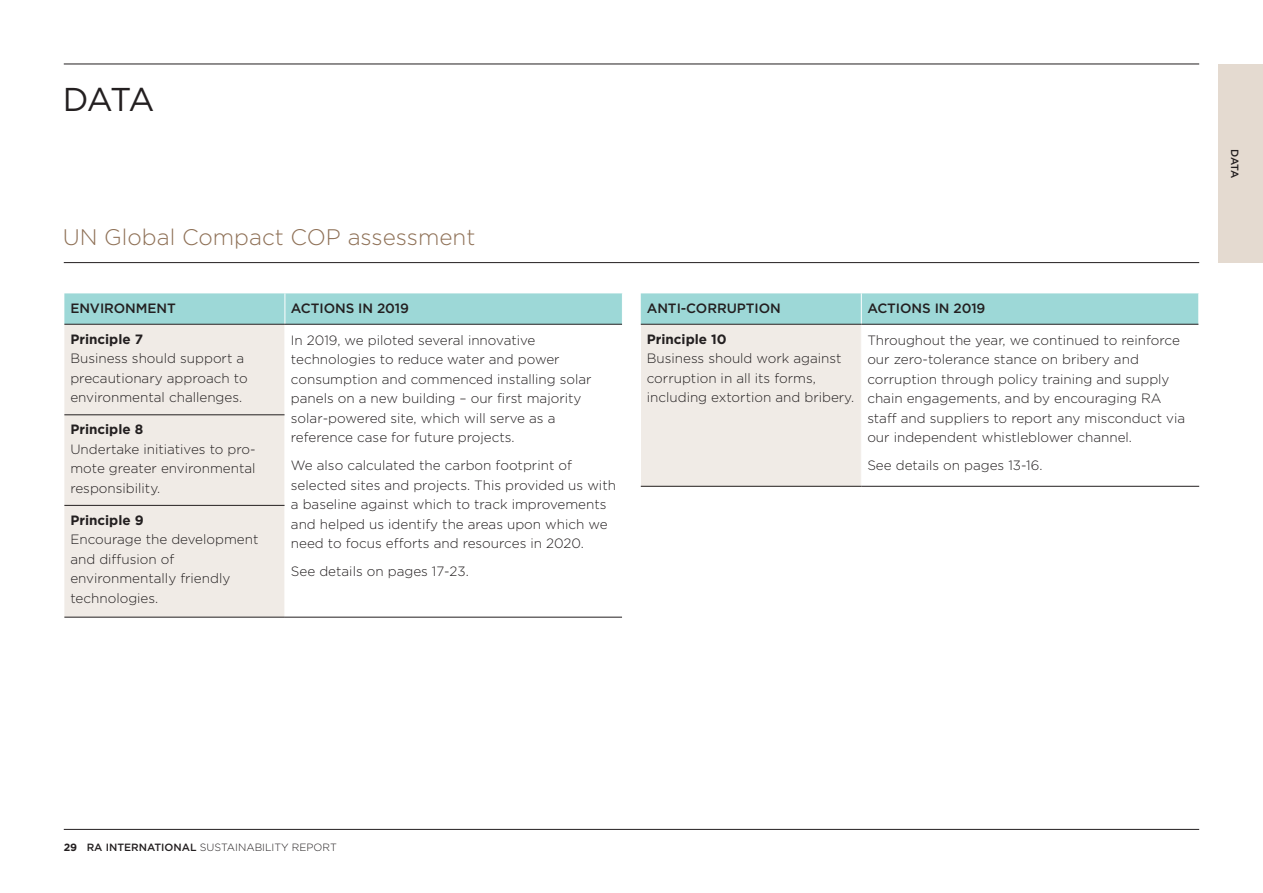
<style>
.page{position:relative;width:1263px;height:893px;background:#fff}
.page>*{position:absolute;margin:0;border:0;box-sizing:border-box;transform-origin:0 0}
.t1{font:33px "Gotham";color:#231f20}
.Body_Space{font:300 22.5px "Gotham";color:#8f7157}
.Body_Space-2{font:300 13.5px/19.5px "Gotham";color:#231f20}
._2019_Subheading_1{font:500 13.5px "Gotham";letter-spacing:-.005em;color:#231f20}
.Body_Space-3{font:700 13.5px "Gotham";color:#231f20}
.t2{font:300 10.5px "Gotham";color:#231f20}
.t3{font:500 10.5px "Gotham";color:#231f20}
.s1{font-weight:700}
.s2{font-weight:500}
</style>
<div class="page">
<hr style="left:64px;top:64px;width:1135px;height:1px;background:#231f20">
<hr style="left:64px;top:262px;width:1135px;height:1px;background:#231f20">
<hr style="left:64px;top:829px;width:1135px;height:1px;background:#231f20">
<div style="left:1218px;top:65px;width:45px;height:198px;background:#e4dad0"></div>
<div style="left:64px;top:293px;width:558px;height:31px;background:#9dd8d7"></div>
<div style="left:64px;top:325px;width:221px;height:292px;background:#f0ebe6"></div>
<hr style="left:285px;top:293px;width:1px;height:31px;background:#fff">
<hr style="left:64px;top:324px;width:221px;height:1px;background:#231f20">
<hr style="left:285px;top:324px;width:337px;height:1px;background:#231f20">
<hr style="left:64px;top:415px;width:221px;height:1px;background:#231f20">
<hr style="left:64px;top:505px;width:221px;height:1px;background:#231f20">
<hr style="left:64px;top:617px;width:221px;height:1px;background:#231f20">
<hr style="left:285px;top:617px;width:337px;height:1px;background:#231f20">
<div style="left:641px;top:293px;width:557px;height:31px;background:#9dd8d7"></div>
<div style="left:641px;top:324px;width:220px;height:162px;background:#f0ebe6"></div>
<hr style="left:861px;top:293px;width:1px;height:31px;background:#fff">
<hr style="left:641px;top:324px;width:220px;height:1px;background:#231f20">
<hr style="left:861px;top:324px;width:337px;height:1px;background:#231f20">
<hr style="left:641px;top:486px;width:220px;height:1px;background:#231f20">
<hr style="left:861px;top:486px;width:338px;height:1px;background:#231f20">
<p class="t1" style="left:63px;top:79px;width:93px">DATA</p>
<p class="Body_Space" style="left:63px;top:225px;width:414px">UN Global Compact COP assessment</p>
<p class="_2019_Subheading_1" style="left:70px;top:299px;width:107px">ENVIRONMENT</p>
<p class="_2019_Subheading_1" style="left:291px;top:299px;width:120px">ACTIONS IN 2019</p>
<p class="Body_Space-3" style="left:70px;top:330px;width:74px">Principle 7</p>
<p class="Body_Space-2" style="left:70px;top:348px;width:179px">Business should support a precautionary approach to environmental challenges.</p>
<p class="Body_Space-2" style="left:291px;top:330px;width:302px">In 2019, we piloted several innovative technologies to reduce water and power consumption and commenced installing solar panels on a new building – our first majority solar-powered site, which will serve as a reference case for future projects.</p>
<p class="Body_Space-2" style="left:291px;top:456px;width:327px">We also calculated the carbon footprint of selected sites and projects. This provided us with a baseline against which to track improvements and helped us identify the areas upon which we need to focus efforts and resources in 2020.</p>
<p class="Body_Space-2" style="left:291px;top:562px;width:179px">See details on pages 17-23.</p>
<p class="Body_Space-3" style="left:70px;top:420px;width:74px">Principle 8</p>
<p class="Body_Space-2" style="left:70px;top:439px;width:187px">Undertake initiatives to pro&shy;mote greater environmental responsibility.</p>
<p class="Body_Space-3" style="left:70px;top:511px;width:75px">Principle 9</p>
<p class="Body_Space-2" style="left:70px;top:529px;width:190px">Encourage the development and diffusion of environmentally friendly technologies.</p>
<p class="_2019_Subheading_1" style="left:647px;top:299px;width:136px">ANTI-CORRUPTION</p>
<p class="_2019_Subheading_1" style="left:867px;top:299px;width:120px">ACTIONS IN 2019</p>
<p class="Body_Space-3" style="left:647px;top:330px;width:82px">Principle 10</p>
<p class="Body_Space-2" style="left:647px;top:348px;width:209px">Business should work against corruption in all its forms, including extortion and bribery.</p>
<p class="Body_Space-2" style="left:867px;top:330px;width:319px">Throughout the year, we continued to reinforce our zero-tolerance stance on bribery and corruption through policy training and supply chain engagements, and by encouraging RA staff and suppliers to report any misconduct via our independent whistleblower channel.</p>
<p class="Body_Space-2" style="left:867px;top:456px;width:177px">See details on pages 13-16.</p>
<p class="t3" style="left:1242px;top:149px;width:31px;rotate:90deg">DATA</p>
<p class="t2" style="left:64px;top:842px;width:275px"><span class="s1">29</span> <span class="s2">RA INTERNATIONAL</span> SUSTAINABILITY REPORT</p>
</div>
